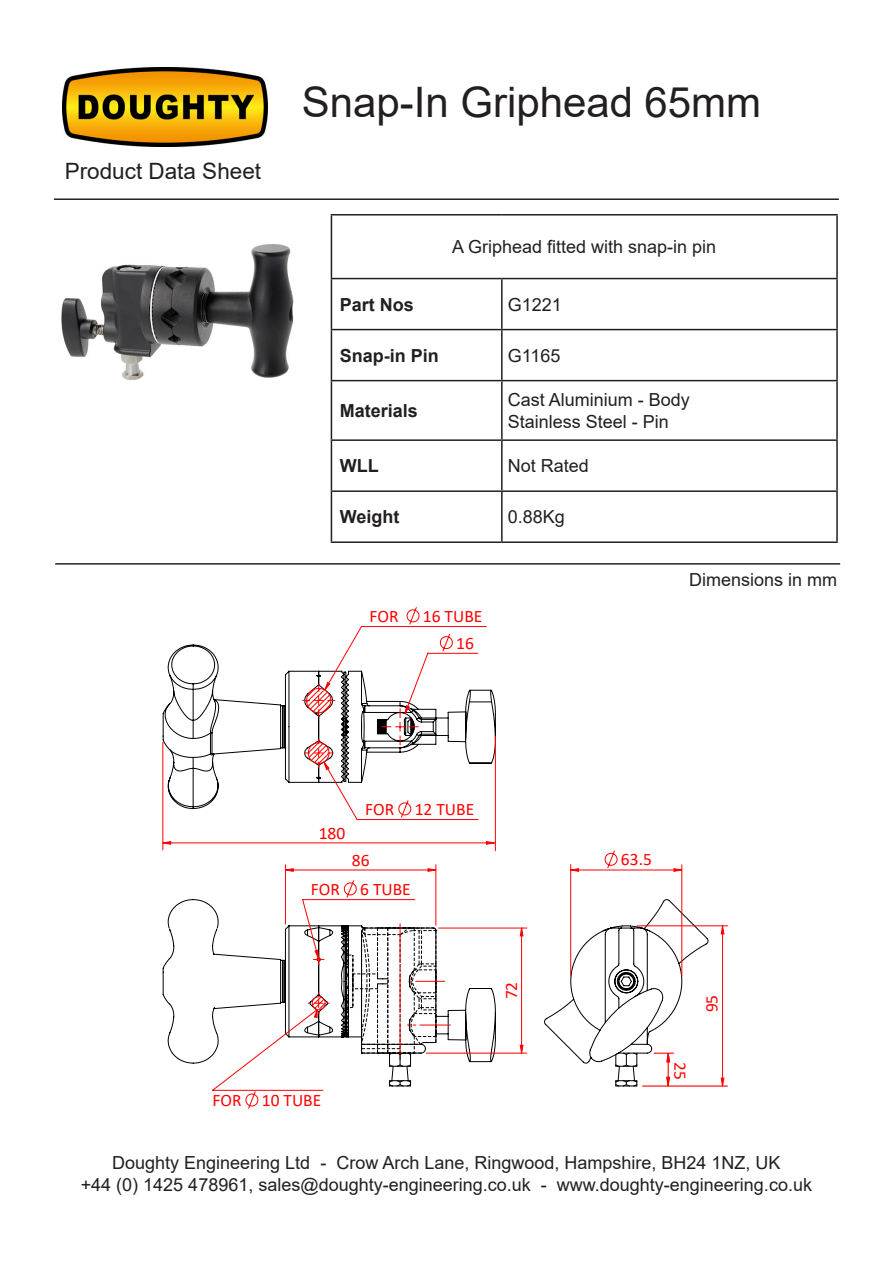
<style>
.page{position:relative;width:893px;height:1263px;background:#fff}
.page>*{position:absolute;margin:0;border:0;box-sizing:border-box;transform-origin:0 0}
.t1{font:42px "Arial";color:#231f20}
.t2{font:22.5px "Arial";color:#231f20}
.t3{font:18px "Arial";color:#231f20}
.t4{font:700 18px "Arial";color:#231f20}
.t5{font:17.55px "Calibri";color:#f00}
</style>
<div class="page">
<img style="left:63px;top:68px;width:205px;height:79px">
<hr style="left:54px;top:198px;width:785px;height:2px;background:#231f20">
<hr style="left:55px;top:563px;width:785px;height:2px;background:#231f20">
<img style="left:61px;top:244px;width:233px;height:137px">
<hr style="left:331px;top:214px;width:171px;height:2px;background:#231f20">
<hr style="left:331px;top:216px;width:1px;height:62px;background:#231f20">
<hr style="left:502px;top:214px;width:336px;height:2px;background:#231f20">
<hr style="left:836px;top:216px;width:2px;height:62px;background:#231f20">
<hr style="left:331px;top:278px;width:171px;height:1px;background:#231f20">
<hr style="left:331px;top:279px;width:1px;height:50px;background:#231f20">
<hr style="left:502px;top:278px;width:336px;height:1px;background:#231f20">
<hr style="left:501px;top:279px;width:2px;height:50px;background:#231f20">
<hr style="left:836px;top:279px;width:2px;height:50px;background:#231f20">
<hr style="left:331px;top:329px;width:171px;height:1px;background:#231f20">
<hr style="left:331px;top:330px;width:1px;height:50px;background:#231f20">
<hr style="left:502px;top:329px;width:336px;height:1px;background:#231f20">
<hr style="left:501px;top:330px;width:2px;height:50px;background:#231f20">
<hr style="left:836px;top:330px;width:2px;height:50px;background:#231f20">
<hr style="left:331px;top:380px;width:171px;height:1px;background:#231f20">
<hr style="left:331px;top:381px;width:1px;height:58px;background:#231f20">
<hr style="left:502px;top:380px;width:336px;height:1px;background:#231f20">
<hr style="left:501px;top:381px;width:2px;height:58px;background:#231f20">
<hr style="left:836px;top:381px;width:2px;height:58px;background:#231f20">
<hr style="left:331px;top:439px;width:171px;height:2px;background:#231f20">
<hr style="left:331px;top:441px;width:1px;height:49px;background:#231f20">
<hr style="left:502px;top:439px;width:336px;height:2px;background:#231f20">
<hr style="left:501px;top:441px;width:2px;height:49px;background:#231f20">
<hr style="left:836px;top:441px;width:2px;height:49px;background:#231f20">
<hr style="left:331px;top:490px;width:171px;height:2px;background:#231f20">
<hr style="left:331px;top:492px;width:1px;height:49px;background:#231f20">
<hr style="left:502px;top:490px;width:336px;height:2px;background:#231f20">
<hr style="left:501px;top:492px;width:2px;height:49px;background:#231f20">
<hr style="left:836px;top:492px;width:2px;height:49px;background:#231f20">
<hr style="left:331px;top:541px;width:171px;height:2px;background:#231f20">
<hr style="left:502px;top:541px;width:336px;height:2px;background:#231f20">
<svg style="left:162px;top:899px;width:334px;height:165px"></svg>
<svg style="left:162px;top:644px;width:334px;height:165px"></svg>
<svg style="left:406px;top:607px;width:14px;height:18px"></svg>
<svg style="left:245px;top:1091px;width:14px;height:18px"></svg>
<svg style="left:212px;top:626px;width:275px;height:465px"></svg>
<hr style="left:140px;top:1182px;width:596px;height:1px;background:#c0c0c0">
<hr style="left:140px;top:600px;width:1px;height:518px;background:#c0c0c0">
<hr style="left:140px;top:600px;width:596px;height:1px;background:#c0c0c0">
<hr style="left:748px;top:600px;width:1px;height:518px;background:#c0c0c0">
<svg style="left:285px;top:652px;width:194px;height:274px"></svg>
<hr style="left:426px;top:1053px;width:101px;height:1px;background:#f00">
<hr style="left:439px;top:928px;width:88px;height:1px;background:#f00">
<hr style="left:570px;top:865px;width:1px;height:111px;background:#f00">
<hr style="left:681px;top:865px;width:1px;height:111px;background:#f00">
<svg style="left:519px;top:927px;width:5px;height:127px"></svg>
<svg style="left:570px;top:850px;width:113px;height:22px"></svg>
<hr style="left:163px;top:842px;width:332px;height:1px;background:#f00">
<hr style="left:495px;top:736px;width:1px;height:115px;background:#f00">
<hr style="left:162px;top:742px;width:1px;height:108px;background:#f00">
<svg style="left:486px;top:841px;width:9px;height:4px"></svg>
<svg style="left:162px;top:841px;width:9px;height:4px"></svg>
<svg style="left:285px;top:681px;width:166px;height:406px"></svg>
<hr style="left:642px;top:1086px;width:86px;height:1px;background:#f00">
<svg style="left:544px;top:899px;width:165px;height:188px"></svg>
<hr style="left:637px;top:925px;width:91px;height:1px;background:#f00">
<svg style="left:720px;top:925px;width:5px;height:162px"></svg>
<p class="t2" style="left:65px;top:155px;width:198px">Product Data Sheet</p>
<p class="t1" style="left:302px;top:73px;width:461px">Snap-In Griphead 65mm</p>
<p class="t3" style="left:452px;top:234px;width:266px">A Griphead fitted with snap-in pin</p>
<p class="t4" style="left:340px;top:292px;width:76px">Part Nos</p>
<p class="t3" style="left:508px;top:292px;width:56px">G1221</p>
<p class="t4" style="left:340px;top:343px;width:101px">Snap-in Pin</p>
<p class="t3" style="left:508px;top:343px;width:54px">G1165</p>
<p class="t4" style="left:340px;top:398px;width:80px">Materials</p>
<p class="t3" style="left:508px;top:387px;width:184px">Cast Aluminium - Body</p>
<p class="t3" style="left:508px;top:409px;width:163px">Stainless Steel - Pin</p>
<p class="t4" style="left:340px;top:453px;width:40px">WLL</p>
<p class="t3" style="left:508px;top:453px;width:83px">Not Rated</p>
<p class="t4" style="left:340px;top:504px;width:61px">Weight</p>
<p class="t3" style="left:508px;top:504px;width:59px">0.88Kg</p>
<p class="t5" style="left:370px;top:604px;width:31px">FOR</p>
<p class="t5" style="left:423px;top:604px;width:61px">16 TUBE</p>
<p class="t5" style="left:456px;top:630px;width:19px">16</p>
<p class="t3" style="left:689px;top:567px;width:150px">Dimensions in mm</p>
<p class="t5" style="left:319px;top:821px;width:28px">180</p>
<p class="t5" style="left:365px;top:797px;width:110px">FOR 12 TUBE</p>
<p class="t5" style="left:352px;top:847px;width:19px">86</p>
<p class="t5" style="left:311px;top:877px;width:102px">FOR 6 TUBE</p>
<p class="t5" style="left:499px;top:999px;width:19px;rotate:-90deg">72</p>
<p class="t5" style="left:621px;top:847px;width:33px">63.5</p>
<p class="t5" style="left:692px;top:1062px;width:19px;rotate:90deg">25</p>
<p class="t5" style="left:700px;top:1012px;width:19px;rotate:-90deg">95</p>
<p class="t5" style="left:212px;top:1088px;width:110px">FOR 10 TUBE</p>
<p class="t3" style="left:112px;top:1150px;width:670px">Doughty Engineering Ltd - Crow Arch Lane, Ringwood, Hampshire, BH24 1NZ, UK</p>
<p class="t3" style="left:81px;top:1172px;width:733px">+44 (0) 1425 478961, sales@doughty-engineering.co.uk - www.doughty-engineering.co.uk</p>
</div>
